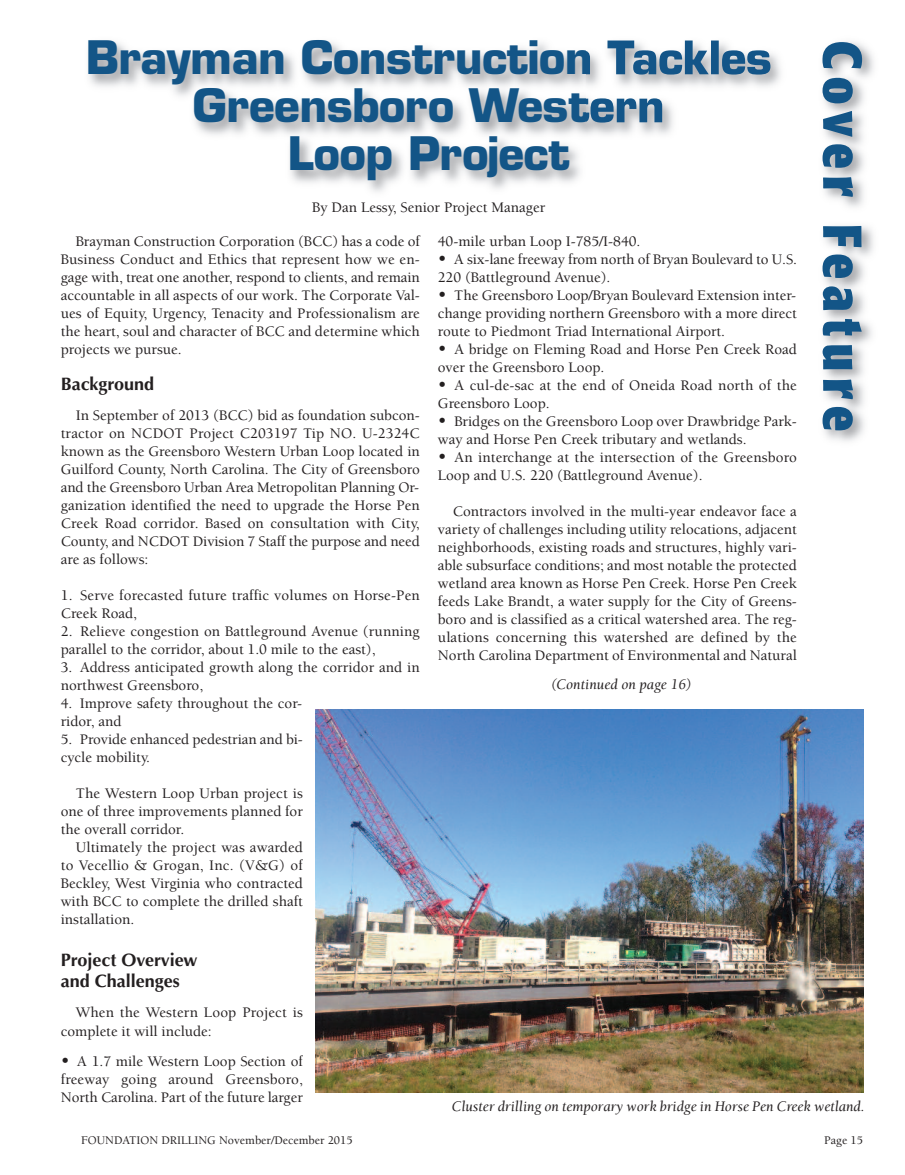
<style>
.page{position:relative;width:905px;height:1175px;background:#fff}
.page>*{position:absolute;margin:0;border:0;box-sizing:border-box;transform-origin:0 0}
.t1{font:700 condensed 54px "Formata";letter-spacing:.125em;color:#135587}
.t2{font:700 45px/48px "Eurostile";letter-spacing:-.015em;color:#135587;text-align:center}
.t3{font:700 18px/21px "Optima";color:#231f20}
.t4{font:500 15px/18px "Berkeley";color:#231f20}
.t5{font:italic 15px "Berkeley";letter-spacing:-.005em;color:#231f20}
.t6{font:500 12px "Berkeley";color:#231f20}
.s1{font-size:18px}
</style>
<div class="page">
<img style="left:586px;top:40px;width:288px;height:402px">
<img style="left:586px;top:97px;width:3px;height:26px">
<img style="left:315px;top:709px;width:548px;height:383px">
<h2 class="t2" style="left:86px;top:38px;width:687px">Brayman Construction Tackles<br>Greensboro Western<br>Loop Project</h2>
<h1 class="t1" style="left:863px;top:40px;width:392px;rotate:90deg">Cover Feature</h1>
<p class="t4" style="left:312px;top:199px;width:234px">By Dan Lessy, Senior Project Manager</p>
<p class="t4" style="left:61px;top:234px;width:360px;text-align:justify;text-indent:15px">Brayman Construction Corporation (BCC) has a code of Business Conduct and Ethics that represent how we en&shy;gage with, treat one another, respond to clients, and remain accountable in all aspects of our work. The Corporate Val&shy;ues of Equity, Urgency, Tenacity and Professionalism are the heart, soul and character of BCC and determine which projects we pursue.</p>
<p class="t3" style="left:61px;top:375px;width:95px">Background</p>
<p class="t4" style="left:61px;top:408px;width:360px;text-align:justify;text-indent:15px">In September of 2013 (BCC) bid as foundation subcon&shy;tractor on NCDOT Project C203197 Tip NO. U-2324C known as the Greensboro Western Urban Loop located in Guilford County, North Carolina. The City of Greensboro and the Greensboro Urban Area Metropolitan Planning Or&shy;ganization identified the need to upgrade the Horse Pen Creek Road corridor. Based on consultation with City, County, and NCDOT Division 7 Staff the purpose and need are as follows:</p>
<p class="t4" style="left:61px;top:588px;width:360px">1. Serve forecasted future traffic volumes on Horse-Pen<br>Creek Road,</p>
<p class="t4" style="left:61px;top:624px;width:360px">2. Relieve congestion on Battleground Avenue (running parallel to the corridor, about 1.0 mile to the east),</p>
<p class="t4" style="left:61px;top:660px;width:360px">3. Address anticipated growth along the corridor and in northwest Greensboro,</p>
<p class="t4" style="left:61px;top:696px;width:243px">4. Improve safety throughout the cor&shy;ridor, and</p>
<p class="t4" style="left:61px;top:732px;width:244px">5. Provide enhanced pedestrian and bi&shy;cycle mobility.</p>
<p class="t4" style="left:61px;top:786px;width:244px;text-align:justify;text-indent:15px">The Western Loop Urban project is one of three improvements planned for the overall corridor.</p>
<p class="t4" style="left:61px;top:840px;width:244px;text-align:justify;text-indent:15px">Ultimately the project was awarded to Vecellio &amp; Grogan, Inc. (V&amp;G) of Beckley, West Virginia who contracted with BCC to complete the drilled shaft installation.</p>
<p class="t3" style="left:61px;top:951px;width:138px">Project Overview and Challenges</p>
<p class="t4" style="left:61px;top:1005px;width:244px;text-indent:15px">When the Western Loop Project is complete it will include:</p>
<p class="t4" style="left:61px;top:1053px;width:244px;text-align:justify"><span class="s1">•</span> A 1.7 mile Western Loop Section of freeway going around Greensboro, North Carolina. Part of the future larger</p>
<p class="t4" style="left:438px;top:234px;width:204px">40-mile urban Loop I-785/I-840.</p>
<p class="t4" style="left:438px;top:252px;width:360px"><span class="s1">•</span> A six-lane freeway from north of Bryan Boulevard to U.S.<br>220 (Battleground Avenue).</p>
<p class="t4" style="left:438px;top:288px;width:360px;text-align:justify"><span class="s1">•</span> The Greensboro Loop/Bryan Boulevard Extension inter&shy;change providing northern Greensboro with a more direct route to Piedmont Triad International Airport.</p>
<p class="t4" style="left:438px;top:342px;width:360px"><span class="s1">•</span> A bridge on Fleming Road and Horse Pen Creek Road over the Greensboro Loop.</p>
<p class="t4" style="left:438px;top:378px;width:360px"><span class="s1">•</span> A cul-de-sac at the end of Oneida Road north of the<br>Greensboro Loop.</p>
<p class="t4" style="left:438px;top:414px;width:360px"><span class="s1">•</span> Bridges on the Greensboro Loop over Drawbridge Park&shy;way and Horse Pen Creek tributary and wetlands.</p>
<p class="t4" style="left:438px;top:450px;width:360px"><span class="s1">•</span> An interchange at the intersection of the Greensboro<br>Loop and U.S. 220 (Battleground Avenue).</p>
<p class="t4" style="left:438px;top:504px;width:360px;text-align:justify;text-indent:15px">Contractors involved in the multi-year endeavor face a variety of challenges including utility relocations, adjacent neighborhoods, existing roads and structures, highly vari&shy;able subsurface conditions; and most notable the protected wetland area known as Horse Pen Creek. Horse Pen Creek feeds Lake Brandt, a water supply for the City of Greens&shy;boro and is classified as a critical watershed area. The reg&shy;ulations concerning this watershed are defined by the North Carolina Department of Environmental and Natural</p>
<p class="t5" style="left:550px;top:678px;width:142px">(Continued on page 16)</p>
<p class="t5" style="left:452px;top:1100px;width:414px">Cluster drilling on temporary work bridge in Horse Pen Creek wetland.</p>
<p class="t6" style="left:81px;top:1135px;width:273px">FOUNDATION DRILLING November/December 2015</p>
<p class="t6" style="left:824px;top:1135px;width:40px">Page 15</p>
</div>
